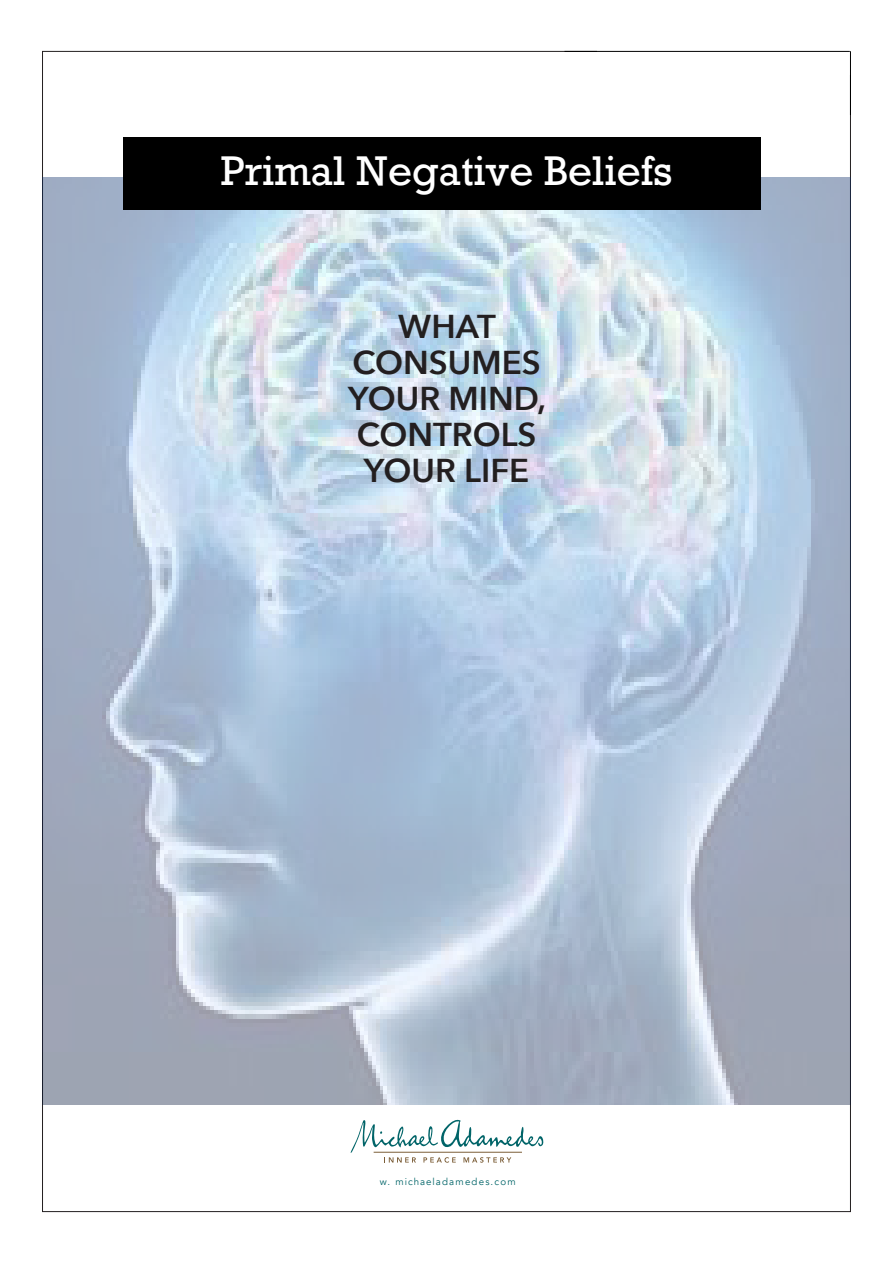
<style>
.page{position:relative;width:893px;height:1263px;background:#fff}
.page>*{position:absolute;margin:0;border:0;box-sizing:border-box;transform-origin:0 0}
.t1{font:39px "Rockwell";color:#fff}
.t2{font:600 33px "Avenir Next";color:#231f20}
.t3{font:9.75px "Avenir";letter-spacing:.12em;color:#006468}
</style>
<div class="page">
<img style="left:43px;top:177px;width:807px;height:927px">
<div style="left:123px;top:138px;width:638px;height:72px;background:#000"></div>
<hr style="left:564px;top:51px;width:286px;height:1px;background:#000">
<hr style="left:850px;top:51px;width:1px;height:64px;background:#000">
<svg style="left:351px;top:1119px;width:193px;height:44px"></svg>
<p class="t1" style="left:221px;top:147px;width:453px">Primal Negative Beliefs</p>
<p class="t2" style="left:398px;top:298px;width:99px">WHAT</p>
<p class="t2" style="left:353px;top:334px;width:190px">CONSUMES</p>
<p class="t2" style="left:348px;top:370px;width:199px">YOUR MIND,</p>
<p class="t2" style="left:357px;top:406px;width:181px">CONTROLS</p>
<p class="t2" style="left:364px;top:442px;width:167px">YOUR LIFE</p>
<p class="t3" style="left:380px;top:1176px;width:137px">w. michaeladamedes.com</p>
</div>
